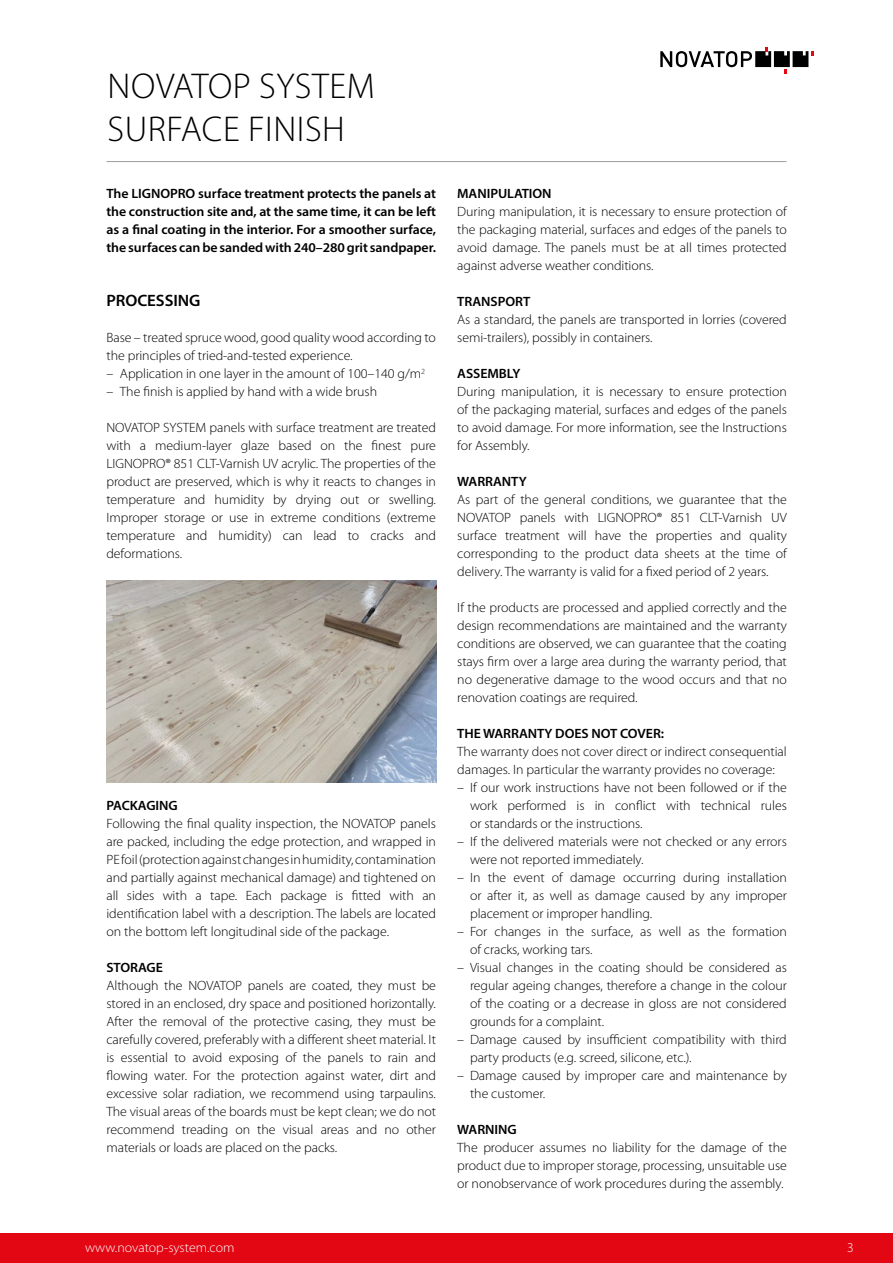
<style>
.page{position:relative;width:893px;height:1263px;background:#fff}
.page>*{position:absolute;margin:0;border:0;box-sizing:border-box;transform-origin:0 0}
.t1{font:300 36px/43.2px "Myriad Pro";letter-spacing:.015em;color:#000}
.t2{font:600 16.5px "Myriad Pro";letter-spacing:-.005em;color:#000}
.t3{font:300 13.5px/18px "Myriad Pro";letter-spacing:-.005em;color:#000;text-align:justify}
.t4{font:600 13.5px/18px "Myriad Pro";letter-spacing:-.005em;color:#000;text-align:justify}
.t5{font:300 13.5px "Myriad Pro";color:#fff}
</style>
<div class="page">
<hr style="left:106px;top:161px;width:680px;height:1px;background:#9d9d9c">
<div style="left:0;top:1233px;width:893px;height:30px;background:#e30613"></div>
<svg style="left:660px;top:47px;width:154px;height:26px"></svg>
<img style="left:106px;top:580px;width:330px;height:203px">
<h1 class="t1" style="left:108px;top:65px;width:269px">NOVATOP SYSTEM<br>SURFACE FINISH</h1>
<p class="t4" style="left:106px;top:184px;width:331px">The LIGNOPRO surface treatment protects the panels at the construction site and, at the same time, it can be left as a final coating in the interior. For a smoother surface, the surfaces can be sanded with 240–280 grit sandpaper.</p>
<p class="t2" style="left:106px;top:290px;width:96px">PROCESSING</p>
<p class="t3" style="left:106px;top:329px;width:331px">Base – treated spruce wood, good quality wood according to the principles of tried-and-tested experience.</p>
<p class="t3" style="left:106px;top:365px;width:320px">– Application in one layer in the amount of 100–140 g/m<sup>2</sup></p>
<p class="t3" style="left:106px;top:383px;width:272px">– The finish is applied by hand with a wide brush</p>
<p class="t3" style="left:106px;top:419px;width:331px">NOVATOP SYSTEM panels with surface treatment are treated with a medium-layer glaze based on the finest pure LIGNOPRO® 851 CLT-Varnish UV acrylic. The properties of the product are preserved, which is why it reacts to changes in temperature and humidity by drying out or swelling.<br>Improper storage or use in extreme conditions (extreme temperature and humidity) can lead to cracks and deformations.</p>
<p class="t4" style="left:106px;top:796px;width:73px">PACKAGING</p>
<p class="t3" style="left:106px;top:815px;width:331px">Following the final quality inspection, the NOVATOP panels are packed, including the edge protection, and wrapped in PE foil (protection against changes in humidity, contamination and partially against mechanical damage) and tightened on all sides with a tape. Each package is fitted with an identification label with a description. The labels are located on the bottom left longitudinal side of the package.</p>
<p class="t4" style="left:106px;top:958px;width:58px">STORAGE</p>
<p class="t3" style="left:106px;top:977px;width:331px">Although the NOVATOP panels are coated, they must be stored in an enclosed, dry space and positioned horizontally.<br>After the removal of the protective casing, they must be carefully covered, preferably with a different sheet material. It is essential to avoid exposing of the panels to rain and flowing water. For the protection against water, dirt and excessive solar radiation, we recommend using tarpaulins.<br>The visual areas of the boards must be kept clean; we do not recommend treading on the visual areas and no other materials or loads are placed on the packs.</p>
<p class="t4" style="left:457px;top:184px;width:96px">MANIPULATION</p>
<p class="t3" style="left:457px;top:203px;width:331px">During manipulation, it is necessary to ensure protection of the packaging material, surfaces and edges of the panels to avoid damage. The panels must be at all times protected against adverse weather conditions.</p>
<p class="t4" style="left:457px;top:292px;width:75px">TRANSPORT</p>
<p class="t3" style="left:457px;top:311px;width:331px">As a standard, the panels are transported in lorries (covered semi-trailers), possibly in containers.</p>
<p class="t4" style="left:457px;top:364px;width:65px">ASSEMBLY</p>
<p class="t3" style="left:457px;top:383px;width:331px">During manipulation, it is necessary to ensure protection of the packaging material, surfaces and edges of the panels to avoid damage. For more information, see the Instructions for Assembly.</p>
<p class="t4" style="left:457px;top:472px;width:71px">WARRANTY</p>
<p class="t3" style="left:457px;top:491px;width:331px">As part of the general conditions, we guarantee that the NOVATOP panels with LIGNOPRO® 851 CLT-Varnish UV surface treatment will have the properties and quality corresponding to the product data sheets at the time of delivery. The warranty is valid for a fixed period of 2 years.</p>
<p class="t3" style="left:457px;top:599px;width:331px">If the products are processed and applied correctly and the design recommendations are maintained and the warranty conditions are observed, we can guarantee that the coating stays firm over a large area during the warranty period, that no degenerative damage to the wood occurs and that no renovation coatings are required.</p>
<p class="t4" style="left:457px;top:724px;width:208px">THE WARRANTY DOES NOT COVER:</p>
<p class="t3" style="left:457px;top:743px;width:331px">The warranty does not cover direct or indirect consequential damages. In particular the warranty provides no coverage:</p>
<p class="t3" style="left:470px;top:779px;width:318px;text-indent:-13px">– If our work instructions have not been followed or if the work performed is in conflict with technical rules or standards or the instructions.</p>
<p class="t3" style="left:470px;top:833px;width:318px;text-indent:-13px">– If the delivered materials were not checked or any errors were not reported immediately.</p>
<p class="t3" style="left:470px;top:869px;width:318px;text-indent:-13px">– In the event of damage occurring during installation or after it, as well as damage caused by any improper placement or improper handling.</p>
<p class="t3" style="left:470px;top:923px;width:318px;text-indent:-13px">– For changes in the surface, as well as the formation of cracks, working tars.</p>
<p class="t3" style="left:470px;top:959px;width:318px;text-indent:-13px">– Visual changes in the coating should be considered as regular ageing changes, therefore a change in the colour of the coating or a decrease in gloss are not considered grounds for a complaint.</p>
<p class="t3" style="left:470px;top:1031px;width:318px;text-indent:-13px">– Damage caused by insufficient compatibility with third party products (e.g. screed, silicone, etc.).</p>
<p class="t3" style="left:470px;top:1067px;width:318px;text-indent:-13px">– Damage caused by improper care and maintenance by the customer.</p>
<p class="t4" style="left:457px;top:1120px;width:61px">WARNING</p>
<p class="t3" style="left:457px;top:1139px;width:331px">The producer assumes no liability for the damage of the product due to improper storage, processing, unsuitable use or nonobservance of work procedures during the assembly.</p>
<p class="t5" style="left:85px;top:1240px;width:151px">www.novatop-system.com</p>
<p class="t5" style="left:847px;top:1240px;width:8px">3</p>
</div>
